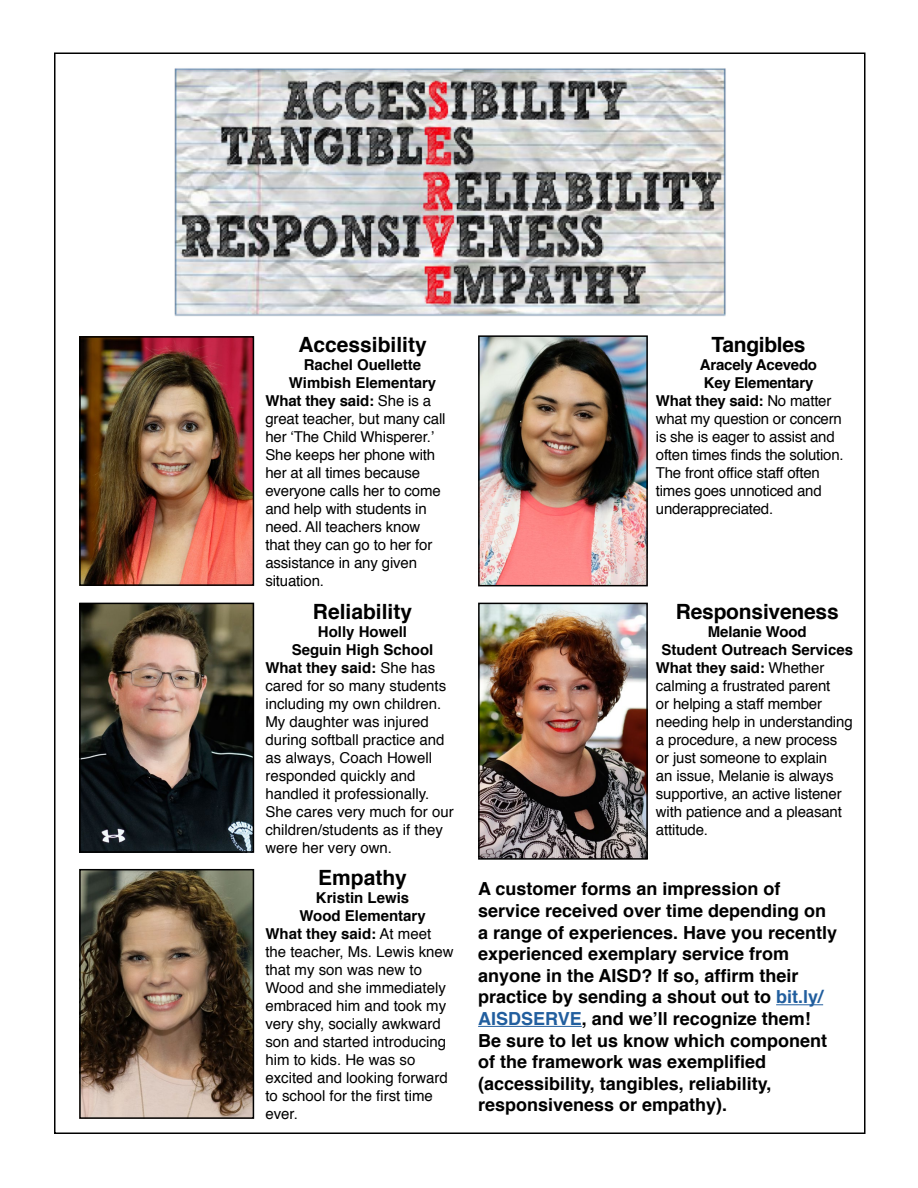
<style>
.page{position:relative;width:918px;height:1188px;background:#fff}
.page>*{position:absolute;margin:0;border:0;box-sizing:border-box;transform-origin:0 0}
.t1{font:700 21px "Helvetica";color:#000}
.t2{font:700 18px/21.6px "Helvetica";color:#000}
.t3{font:15px "Helvetica";letter-spacing:-.01em;color:#000}
.t4{font:700 15px "Helvetica";color:#000}
.s1{font-weight:400}
.s2{color:#215e9e}
</style>
<div class="page">
<img style="left:174px;top:68px;width:552px;height:282px">
<img style="left:82px;top:339px;width:169px;height:244px">
<div style="left:79px;top:336px;width:175px;height:250px;border:2px solid #000"></div>
<hr style="left:776px;top:1004px;width:47px;height:1px;background:#215e9e">
<hr style="left:478px;top:1026px;width:104px;height:1px;background:#215e9e">
<img style="left:82px;top:872px;width:169px;height:244px">
<div style="left:79px;top:869px;width:175px;height:250px;border:2px solid #000"></div>
<img style="left:82px;top:606px;width:169px;height:244px">
<div style="left:79px;top:603px;width:175px;height:250px;border:2px solid #000"></div>
<img style="left:481px;top:338px;width:164px;height:245px">
<div style="left:478px;top:335px;width:170px;height:251px;border:2px solid #000"></div>
<img style="left:481px;top:606px;width:164px;height:251px">
<div style="left:478px;top:603px;width:170px;height:257px;border:2px solid #000"></div>
<h1 class="t1" style="left:298px;top:328px;width:130px">Accessibility</h1>
<p class="t4" style="left:304px;top:353px;width:119px">Rachel Ouellette</p>
<p class="t4" style="left:289px;top:371px;width:149px">Wimbish Elementary</p>
<p class="t4" style="left:265px;top:389px;width:167px">What they said: <span class="s1">She is a</span></p>
<p class="t3" style="left:265px;top:407px;width:182px">great teacher, but many call</p>
<p class="t3" style="left:265px;top:425px;width:170px">her ‘The Child Whisperer.’</p>
<p class="t3" style="left:265px;top:443px;width:171px">She keeps her phone with</p>
<p class="t3" style="left:265px;top:461px;width:156px">her at all times because</p>
<p class="t3" style="left:265px;top:479px;width:177px">everyone calls her to come</p>
<p class="t3" style="left:265px;top:497px;width:163px">and help with students in</p>
<p class="t3" style="left:265px;top:515px;width:157px">need. All teachers know</p>
<p class="t3" style="left:265px;top:533px;width:169px">that they can go to her for</p>
<p class="t3" style="left:265px;top:551px;width:153px">assistance in any given</p>
<p class="t3" style="left:265px;top:569px;width:60px">situation.</p>
<h1 class="t1" style="left:313px;top:595px;width:101px">Reliability</h1>
<p class="t4" style="left:318px;top:620px;width:91px">Holly Howell</p>
<p class="t4" style="left:292px;top:638px;width:143px">Seguin High School</p>
<p class="t4" style="left:265px;top:656px;width:172px">What they said: <span class="s1">She has</span></p>
<p class="t3" style="left:265px;top:674px;width:182px">cared for so many students</p>
<p class="t3" style="left:265px;top:692px;width:177px">including my own children.</p>
<p class="t3" style="left:265px;top:710px;width:165px">My daughter was injured</p>
<p class="t3" style="left:265px;top:728px;width:181px">during softball practice and</p>
<p class="t3" style="left:265px;top:746px;width:168px">as always, Coach Howell</p>
<p class="t3" style="left:265px;top:764px;width:152px">responded quickly and</p>
<p class="t3" style="left:265px;top:782px;width:165px">handled it professionally.</p>
<p class="t3" style="left:265px;top:800px;width:190px">She cares very much for our</p>
<p class="t3" style="left:265px;top:818px;width:179px">children/students as if they</p>
<p class="t3" style="left:265px;top:836px;width:128px">were her very own.</p>
<h1 class="t1" style="left:318px;top:860px;width:90px">Empathy</h1>
<p class="t4" style="left:316px;top:885px;width:95px">Kristin Lewis</p>
<p class="t4" style="left:299px;top:903px;width:128px">Wood Elementary</p>
<p class="t4" style="left:265px;top:921px;width:167px">What they said: <span class="s1">At meet</span></p>
<p class="t3" style="left:265px;top:940px;width:190px">the teacher, Ms. Lewis knew</p>
<p class="t3" style="left:265px;top:958px;width:158px">that my son was new to</p>
<p class="t3" style="left:265px;top:976px;width:182px">Wood and she immediately</p>
<p class="t3" style="left:265px;top:994px;width:182px">embraced him and took my</p>
<p class="t3" style="left:265px;top:1012px;width:177px">very shy, socially awkward</p>
<p class="t3" style="left:265px;top:1030px;width:182px">son and started introducing</p>
<p class="t3" style="left:265px;top:1048px;width:152px">him to kids. He was so</p>
<p class="t3" style="left:265px;top:1066px;width:184px">excited and looking forward</p>
<p class="t3" style="left:265px;top:1084px;width:169px">to school for the first time</p>
<p class="t3" style="left:265px;top:1102px;width:34px">ever.</p>
<h1 class="t1" style="left:712px;top:328px;width:95px">Tangibles</h1>
<p class="t4" style="left:700px;top:353px;width:119px">Aracely Acevedo</p>
<p class="t4" style="left:704px;top:371px;width:111px">Key Elementary</p>
<p class="t4" style="left:656px;top:389px;width:177px">What they said: <span class="s1">No matter</span></p>
<p class="t3" style="left:656px;top:407px;width:187px">what my question or concern</p>
<p class="t3" style="left:656px;top:425px;width:180px">is she is eager to assist and</p>
<p class="t3" style="left:656px;top:443px;width:189px">often times finds the solution.</p>
<p class="t3" style="left:656px;top:461px;width:165px">The front office staff often</p>
<p class="t3" style="left:656px;top:479px;width:167px">times goes unnoticed and</p>
<p class="t3" style="left:656px;top:497px;width:119px">underappreciated.</p>
<h1 class="t1" style="left:676px;top:595px;width:165px">Responsiveness</h1>
<p class="t4" style="left:708px;top:620px;width:100px">Melanie Wood</p>
<p class="t4" style="left:661px;top:638px;width:193px">Student Outreach Services</p>
<p class="t4" style="left:656px;top:656px;width:170px">What they said: <span class="s1">Whether</span></p>
<p class="t3" style="left:656px;top:674px;width:176px">calming a frustrated parent</p>
<p class="t3" style="left:656px;top:692px;width:168px">or helping a staff member</p>
<p class="t3" style="left:656px;top:710px;width:198px">needing help in understanding</p>
<p class="t3" style="left:656px;top:728px;width:183px">a procedure, a new process</p>
<p class="t3" style="left:656px;top:746px;width:173px">or just someone to explain</p>
<p class="t3" style="left:656px;top:764px;width:179px">an issue, Melanie is always</p>
<p class="t3" style="left:656px;top:782px;width:187px">supportive, an active listener</p>
<p class="t3" style="left:656px;top:800px;width:188px">with patience and a pleasant</p>
<p class="t3" style="left:656px;top:818px;width:54px">attitude.</p>
<p class="t2" style="left:478px;top:879px;width:361px">A customer forms an impression of service received over time depending on a range of experiences. Have you recently experienced exemplary service from anyone in the AISD? If so, affirm their practice by sending a shout out to <span class="s2">bit.ly/ AISDSERVE</span>, and we’ll recognize them!<br>Be sure to let us know which component of the framework was exemplified (accessibility, tangibles, reliability, responsiveness or empathy).</p>
</div>
